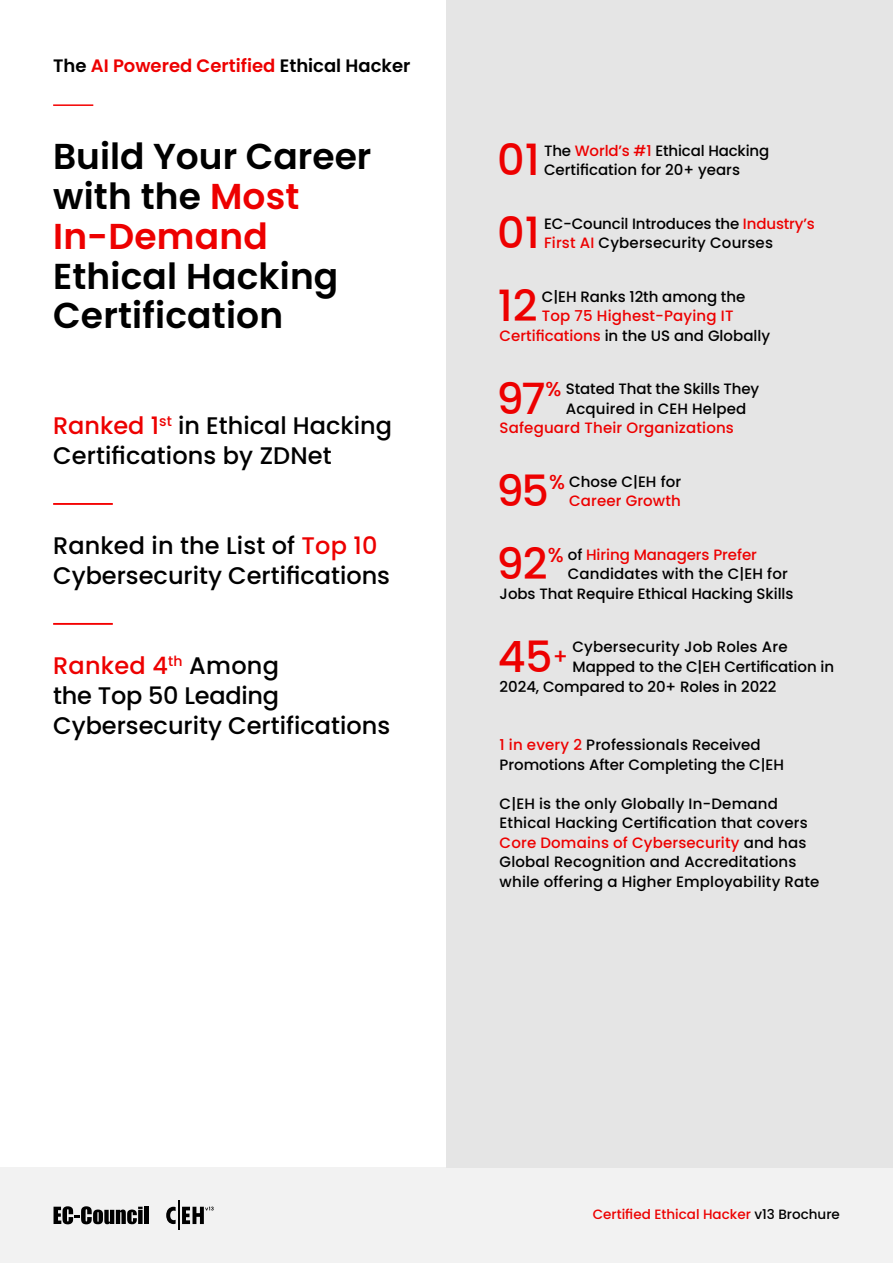
<style>
.page{position:relative;width:893px;height:1263px;background:#fff}
.page>*{position:absolute;margin:0;border:0;box-sizing:border-box;transform-origin:0 0}
.t1{font:500 43.05px "Poppins";color:#ed0000}
.t2{font:600 36px/39.8px "Poppins";letter-spacing:.005em;color:#000}
.t3{font:500 24px/30px "Poppins";color:#000}
.t4{font:600 18px "Poppins";color:#ed0000}
.t5{font:500 15px/19.5px "Poppins";letter-spacing:.01em;color:#000}
.t6{font:500 15px/19.5px "Poppins";letter-spacing:-.01em;color:#000}
.t7{font:500 15px/19.5px "Poppins";color:#ed0000;text-align:center}
.t8{font:500 13.5px "Poppins";color:#ed0000}
.s1{color:#000}
.s2{color:#ed0000}
.s3{font-size:43.05px;color:#ed0000}
.s4{font-size:20.1px;color:#ed0000}
.s5{font-size:43.05px}
.s6{font-size:20.1px}
</style>
<div class="page">
<div style="left:0;top:1167px;width:893px;height:96px;background:#f2f2f2"></div>
<svg style="left:54px;top:1206px;width:89px;height:18px"></svg>
<div style="left:138px;top:1210px;width:5px;height:14px;background:#000"></div>
<div style="left:144px;top:1207px;width:5px;height:17px;background:#000"></div>
<hr style="left:178px;top:1200px;width:2px;height:29px;background:#000">
<svg style="left:166px;top:1207px;width:10px;height:17px"></svg>
<svg style="left:182px;top:1206px;width:32px;height:18px"></svg>
<div style="left:446px;top:0;width:447px;height:1167px;background:#e5e5e5"></div>
<hr style="left:53px;top:503px;width:60px;height:2px;background:#f40000">
<hr style="left:53px;top:623px;width:60px;height:2px;background:#f40000">
<hr style="left:53px;top:104px;width:40px;height:2px;background:#f40000">
<p class="t4" style="left:53px;top:55px;width:359px"><span class="s1">The</span> AI Powered Certified <span class="s1">Ethical Hacker</span></p>
<h2 class="t2" style="left:53px;top:137px;width:320px">Build Your Career with the <span class="s2">Most<br>In-Demand</span></h2>
<h2 class="t2" style="left:53px;top:256px;width:287px">Ethical Hacking<br>Certification</h2>
<h3 class="t3" style="left:53px;top:411px;width:340px"><span class="s2">Ranked 1</span><sup>st</sup> in Ethical Hacking<br>Certifications by ZDNet</h3>
<h3 class="t3" style="left:53px;top:531px;width:338px">Ranked in the List of <span class="s2">Top 10<br></span>Cybersecurity Certifications</h3>
<h3 class="t3" style="left:53px;top:651px;width:339px"><span class="s2">Ranked 4</span><sup>th</sup> Among<br>the Top 50 Leading<br>Cybersecurity Certifications</h3>
<h1 class="t1" style="left:497px;top:135px;width:44px">01</h1>
<p class="t6" style="left:544px;top:141px;width:227px">The <span class="s2">World’s #1</span> Ethical Hacking<br>Certification for 20+ years</p>
<h1 class="t1" style="left:497px;top:208px;width:44px">01</h1>
<p class="t6" style="left:544px;top:214px;width:272px">EC-Council Introduces the <span class="s2">Industry’s<br>First AI</span> Cybersecurity Courses</p>
<h1 class="t1" style="left:498px;top:281px;width:41px">12</h1>
<p class="t5" style="left:542px;top:287px;width:205px">C|EH Ranks 12th among the</p>
<p class="t7" style="left:500px;top:306px;width:272px">Top 75 Highest-Paying IT<br>Certifications <span class="s1">in the US and Globally</span></p>
<p class="t6" style="left:566px;top:379px;width:195px;text-indent:-70px"><span class="s3">97</span><span class="s4">%</span> Stated That the Skills They<br>Acquired in CEH Helped</p>
<p class="t7" style="left:500px;top:418px;width:236px">Safeguard Their Organizations</p>
<p class="t5" style="left:496px;top:472px;width:186px;text-align:right"><span class="s3">95</span><span class="s4">%</span> Chose C|EH for<br><span class="s2">Career Growth</span></p>
<p class="t7" style="left:496px;top:545px;width:262px"><span class="s5">92</span><span class="s6">%</span> <span class="s1">of</span> Hiring Managers Prefer</p>
<p class="t5" style="left:568px;top:564px;width:221px">Candidates with the C|EH for</p>
<p class="t5" style="left:500px;top:584px;width:295px">Jobs That Require Ethical Hacking Skills</p>
<h1 class="t1" style="left:498px;top:632px;width:72px">45<sup>+</sup></h1>
<p class="t5" style="left:572px;top:637px;width:217px">Cybersecurity Job Roles Are</p>
<p class="t5" style="left:572px;top:657px;width:263px">Mapped to the C|EH Certification in</p>
<p class="t5" style="left:500px;top:676px;width:278px">2024, Compared to 20+ Roles in 2022</p>
<p class="t5" style="left:500px;top:735px;width:286px"><span class="s2">1 in every 2</span> Professionals Received<br>Promotions After Completing the C|EH</p>
<p class="t5" style="left:500px;top:793px;width:321px">C|EH is the only Globally In-Demand Ethical Hacking Certification that covers <span class="s2">Core Domains of Cybersecurity</span> and has Global Recognition and Accreditations while offering a Higher Employability Rate</p>
<p class="t8" style="left:593px;top:1207px;width:249px">Certified Ethical Hacker <span class="s1">v13 Brochure</span></p>
</div>
